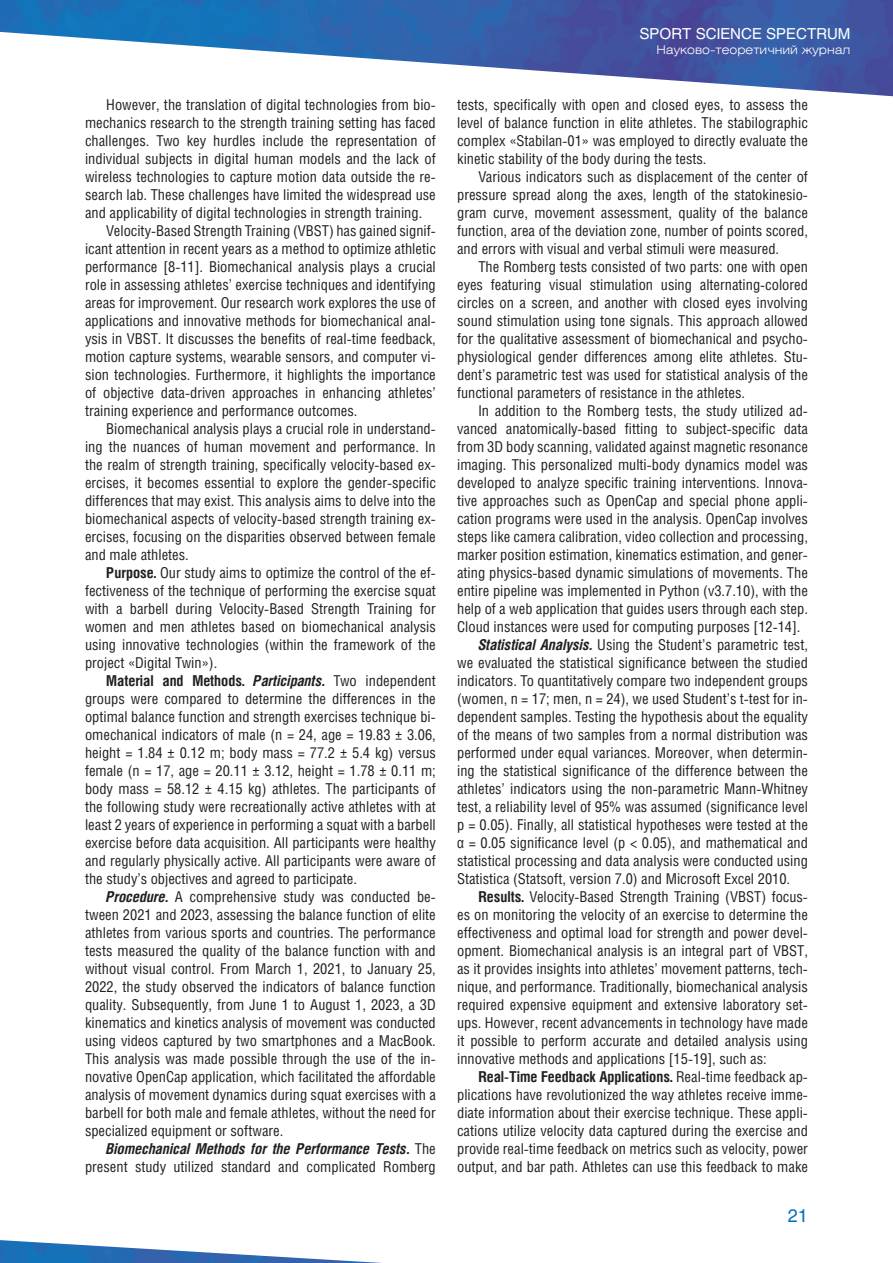
<style>
.page{position:relative;width:893px;height:1263px;background:#fff}
.page>*{position:absolute;margin:0;border:0;box-sizing:border-box;transform-origin:0 0}
.t1{font:18px "Helios C";color:#0072bc}
.Текст_основной_G{font:15px/18px "Helios Cond C";color:#231f20;text-align:justify}
.t2{font:15px "Helios C";color:#fff}
.t3{font:12px "Helios Ext Light C";color:#fff}
.s1{font-weight:700}
.s2{font-weight:700;font-style:italic}
.s3{font-family:"Arimo"}
</style>
<div class="page">
<img style="left:0;top:0;width:893px;height:97px">
<img style="left:0;top:1240px;width:382px;height:23px">
<p class="Текст_основной_G" style="left:85px;top:95px;width:352px;text-indent:21px">However, the translation of digital technologies from bio&shy;mechanics research to the strength training setting has faced challenges. Two key hurdles include the representation of individual subjects in digital human models and the lack of wireless technologies to capture motion data outside the re&shy;search lab. These challenges have limited the widespread use and applicability of digital technologies in strength training.</p>
<p class="Текст_основной_G" style="left:85px;top:221px;width:352px;text-indent:21px">Velocity-Based Strength Training (VBST) has gained signif&shy;icant attention in recent years as a method to optimize athletic performance [8-11]. Biomechanical analysis plays a crucial role in assessing athletes’ exercise techniques and identifying areas for improvement. Our research work explores the use of applications and innovative methods for biomechanical anal&shy;ysis in VBST. It discusses the benefits of real-time feedback, motion capture systems, wearable sensors, and computer vi&shy;sion technologies. Furthermore, it highlights the importance of objective data-driven approaches in enhancing athletes’ training experience and performance outcomes.</p>
<p class="Текст_основной_G" style="left:85px;top:419px;width:352px;text-indent:21px">Biomechanical analysis plays a crucial role in understand&shy;ing the nuances of human movement and performance. In the realm of strength training, specifically velocity-based ex&shy;ercises, it becomes essential to explore the gender-specific differences that may exist. This analysis aims to delve into the biomechanical aspects of velocity-based strength training ex&shy;ercises, focusing on the disparities observed between female and male athletes.</p>
<p class="Текст_основной_G" style="left:85px;top:563px;width:352px;text-indent:21px"><span class="s1">Purpose.</span> Our study aims to optimize the control of the ef&shy;fectiveness of the technique of performing the exercise squat with a barbell during Velocity-Based Strength Training for women and men athletes based on biomechanical analysis using innovative technologies (within the framework of the project «Digital Twin»).</p>
<p class="Текст_основной_G" style="left:85px;top:671px;width:352px;text-indent:21px"><span class="s1">Material and Methods.</span> <span class="s2">Participants.</span> Two independent groups were compared to determine the differences in the optimal balance function and strength exercises technique bi&shy;omechanical indicators of male (n = 24, age = 19.83 ± 3.06, height = 1.84 ± 0.12 m; body mass = 77.2 ± 5.4 kg) versus female (n = 17, age = 20.11 ± 3.12, height = 1.78 ± 0.11 m; body mass = 58.12 ± 4.15 kg) athletes. The participants of the following study were recreationally active athletes with at least 2 years of experience in performing a squat with a barbell exercise before data acquisition. All participants were healthy and regularly physically active. All participants were aware of the study’s objectives and agreed to participate.</p>
<p class="Текст_основной_G" style="left:85px;top:887px;width:352px;text-indent:21px"><span class="s2">Procedure.</span> A comprehensive study was conducted be&shy;tween 2021 and 2023, assessing the balance function of elite athletes from various sports and countries. The performance tests measured the quality of the balance function with and without visual control. From March 1, 2021, to January 25, 2022, the study observed the indicators of balance function quality. Subsequently, from June 1 to August 1, 2023, a 3D kinematics and kinetics analysis of movement was conducted using videos captured by two smartphones and a MacBook.<br>This analysis was made possible through the use of the in&shy;novative OpenCap application, which facilitated the affordable analysis of movement dynamics during squat exercises with a barbell for both male and female athletes, without the need for specialized equipment or software.</p>
<p class="Текст_основной_G" style="left:85px;top:1139px;width:352px;text-align:right"><span class="s2">Biomechanical Methods for the Performance Tests.</span> The present study utilized standard and complicated Romberg</p>
<p class="t2" style="left:640px;top:25px;width:212px">SPORT SCIENCE SPECTRUM</p>
<p class="t3" style="left:656px;top:42px;width:196px">Науково-теоретичний журнал</p>
<p class="Текст_основной_G" style="left:457px;top:95px;width:352px">tests, specifically with open and closed eyes, to assess the level of balance function in elite athletes. The stabilographic complex «Stabilan-01» was employed to directly evaluate the kinetic stability of the body during the tests.</p>
<p class="Текст_основной_G" style="left:457px;top:167px;width:352px;text-indent:21px">Various indicators such as displacement of the center of pressure spread along the axes, length of the statokinesio&shy;gram curve, movement assessment, quality of the balance function, area of the deviation zone, number of points scored, and errors with visual and verbal stimuli were measured.</p>
<p class="Текст_основной_G" style="left:457px;top:257px;width:352px;text-indent:21px">The Romberg tests consisted of two parts: one with open eyes featuring visual stimulation using alternating-colored circles on a screen, and another with closed eyes involving sound stimulation using tone signals. This approach allowed for the qualitative assessment of biomechanical and psycho&shy;physiological gender differences among elite athletes. Stu&shy;dent’s parametric test was used for statistical analysis of the functional parameters of resistance in the athletes.</p>
<p class="Текст_основной_G" style="left:457px;top:401px;width:352px;text-indent:21px">In addition to the Romberg tests, the study utilized ad&shy;vanced anatomically-based fitting to subject-specific data from 3D body scanning, validated against magnetic resonance imaging. This personalized multi-body dynamics model was developed to analyze specific training interventions. Innova&shy;tive approaches such as OpenCap and special phone appli&shy;cation programs were used in the analysis. OpenCap involves steps like camera calibration, video collection and processing, marker position estimation, kinematics estimation, and gener&shy;ating physics-based dynamic simulations of movements. The entire pipeline was implemented in Python (v3.7.10), with the help of a web application that guides users through each step.<br>Cloud instances were used for computing purposes [12-14].</p>
<p class="Текст_основной_G" style="left:457px;top:635px;width:352px;text-indent:21px"><span class="s2">Statistical Analysis.</span> Using the Student’s parametric test, we evaluated the statistical significance between the studied indicators. To quantitatively compare two independent groups (women, n = 17; men, n = 24), we used Student’s t-test for in&shy;dependent samples. Testing the hypothesis about the equality of the means of two samples from a normal distribution was performed under equal variances. Moreover, when determin&shy;ing the statistical significance of the difference between the athletes’ indicators using the non-parametric Mann-Whitney test, a reliability level of 95% was assumed (significance level p = 0.05). Finally, all statistical hypotheses were tested at the <span class="s3">α</span> = 0.05 significance level (p &lt; 0.05), and mathematical and statistical processing and data analysis were conducted using Statistica (Statsoft, version 7.0) and Microsoft Excel 2010.</p>
<p class="Текст_основной_G" style="left:457px;top:887px;width:352px;text-indent:21px"><span class="s1">Results.</span> Velocity-Based Strength Training (VBST) focus&shy;es on monitoring the velocity of an exercise to determine the effectiveness and optimal load for strength and power devel&shy;opment. Biomechanical analysis is an integral part of VBST, as it provides insights into athletes’ movement patterns, tech&shy;nique, and performance. Traditionally, biomechanical analysis required expensive equipment and extensive laboratory set&shy;ups. However, recent advancements in technology have made it possible to perform accurate and detailed analysis using innovative methods and applications [15-19], such as:</p>
<p class="Текст_основной_G" style="left:457px;top:1067px;width:352px;text-indent:21px"><span class="s1">Real-Time Feedback Applications.</span> Real-time feedback ap&shy;plications have revolutionized the way athletes receive imme&shy;diate information about their exercise technique. These appli&shy;cations utilize velocity data captured during the exercise and provide real-time feedback on metrics such as velocity, power output, and bar path. Athletes can use this feedback to make</p>
<p class="t1" style="left:788px;top:1204px;width:22px">21</p>
</div>
